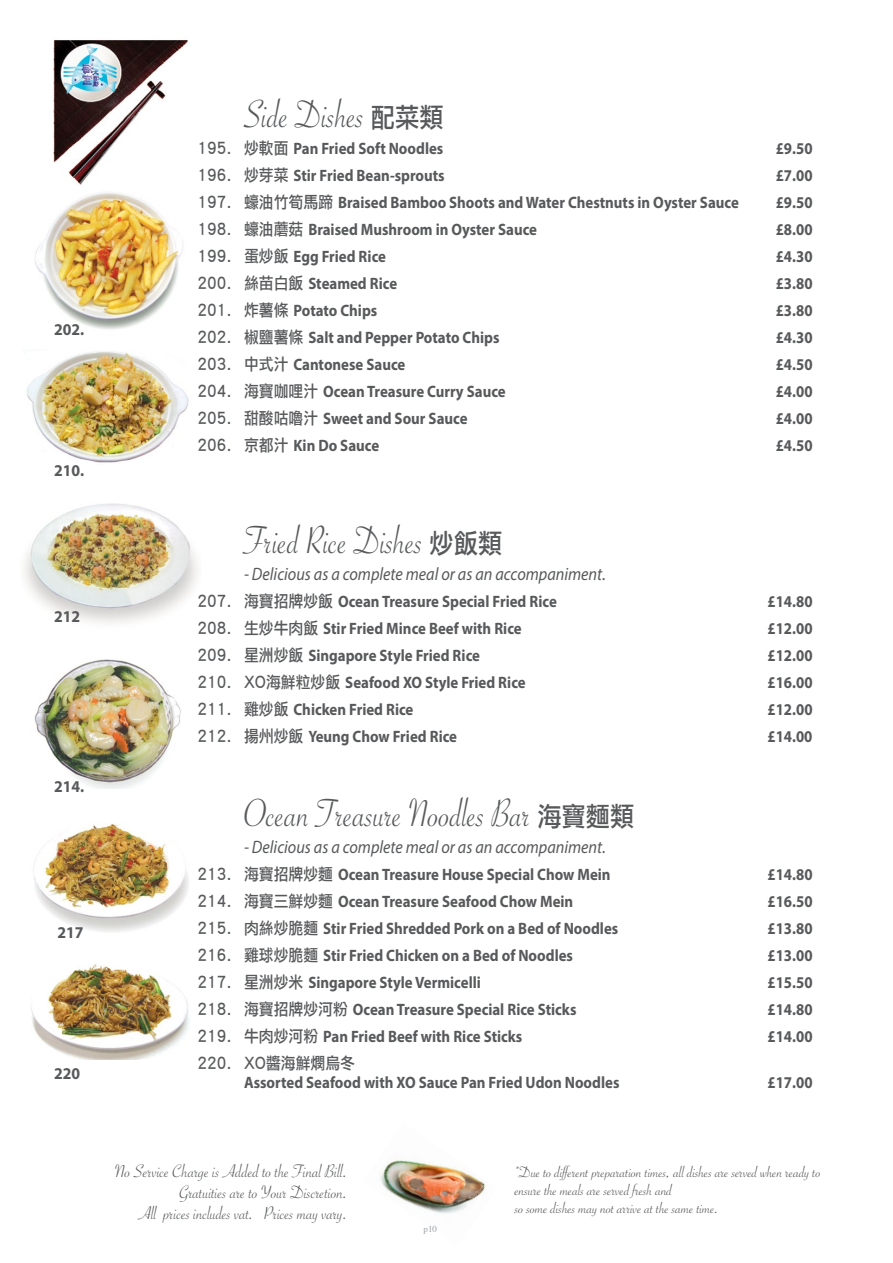
<style>
.page{position:relative;width:893px;height:1263px;background:#fff}
.page>*{position:absolute;margin:0;border:0;box-sizing:border-box;transform-origin:0 0}
.t1{font:42px "Savoye Let Plain";color:#58595b;scale:.9 1}
.t2{font:19.5px/21px "Savoye Let Plain";color:#58595b;text-align:right}
.t3{font:italic 18px "Myriad Pro";color:#58595b;scale:.9 1}
.t4{font:700 16.5px "Myriad Pro";color:#58595b;scale:.9 1}
.t5{font:16.5px/18px "Savoye Let Plain";color:#565659;scale:1.05 1}
.t6{font:700 16.5px "Myriad Pro";color:#58595b;scale:.95 1}
.t7{font:16.5px "Li Hei Pro";color:#58595b;scale:.9 1}
.t8{font:9px "Times";color:#9fa1a4}
.s1{font-family:"Li Hei Pro";font-size:27px}
.s2{font-family:"Li Hei Pro";font-weight:400}
</style>
<div class="page">
<img style="left:53px;top:40px;width:135px;height:145px">
<img style="left:380px;top:1160px;width:105px;height:54px">
<img style="left:24px;top:503px;width:174px;height:120px">
<img style="left:33px;top:823px;width:156px;height:109px">
<img style="left:31px;top:963px;width:158px;height:97px">
<img style="left:34px;top:659px;width:147px;height:129px">
<img style="left:34px;top:192px;width:149px;height:138px">
<img style="left:27px;top:351px;width:162px;height:112px">
<p class="t6" style="left:54px;top:319px;width:33px">202.</p>
<p class="t6" style="left:54px;top:460px;width:33px">210.</p>
<p class="t6" style="left:54px;top:605px;width:29px">212</p>
<p class="t6" style="left:54px;top:776px;width:33px">214.</p>
<p class="t6" style="left:58px;top:921px;width:29px">217</p>
<p class="t6" style="left:54px;top:1063px;width:29px">220</p>
<h1 class="t1" style="left:244px;top:87px;width:223px">Side Dishes <span class="s1">配菜類</span></h1>
<p class="t4" style="left:198px;top:138px;width:275px"><span class="s2">195. 炒軟面</span> Pan Fried Soft Noodles</p>
<p class="t4" style="left:776px;top:138px;width:42px">£9.50</p>
<p class="t4" style="left:198px;top:165px;width:276px"><span class="s2">196. 炒芽菜</span> Stir Fried Bean-sprouts</p>
<p class="t4" style="left:776px;top:165px;width:42px">£7.00</p>
<p class="t4" style="left:198px;top:192px;width:603px"><span class="s2">197. 蠔油竹筍馬蹄</span> Braised Bamboo Shoots and Water Chestnuts in Oyster Sauce</p>
<p class="t4" style="left:776px;top:192px;width:42px">£9.50</p>
<p class="t4" style="left:198px;top:219px;width:379px"><span class="s2">198. 蠔油蘑菇</span> Braised Mushroom in Oyster Sauce</p>
<p class="t4" style="left:776px;top:219px;width:42px">£8.00</p>
<p class="t4" style="left:198px;top:246px;width:211px"><span class="s2">199. 蛋炒飯</span> Egg Fried Rice</p>
<p class="t4" style="left:776px;top:246px;width:42px">£4.30</p>
<p class="t4" style="left:198px;top:273px;width:223px"><span class="s2">200. 絲苗白飯</span> Steamed Rice</p>
<p class="t4" style="left:776px;top:273px;width:42px">£3.80</p>
<p class="t4" style="left:198px;top:300px;width:201px"><span class="s2">201. 炸薯條</span> Potato Chips</p>
<p class="t4" style="left:776px;top:300px;width:42px">£3.80</p>
<p class="t4" style="left:198px;top:327px;width:337px"><span class="s2">202. 椒鹽薯條</span> Salt and Pepper Potato Chips</p>
<p class="t4" style="left:776px;top:327px;width:42px">£4.30</p>
<p class="t4" style="left:198px;top:354px;width:233px"><span class="s2">203. 中式汁</span> Cantonese Sauce</p>
<p class="t4" style="left:776px;top:354px;width:42px">£4.50</p>
<p class="t4" style="left:198px;top:381px;width:344px"><span class="s2">204. 海寶咖哩汁</span> Ocean Treasure Curry Sauce</p>
<p class="t4" style="left:776px;top:381px;width:42px">£4.00</p>
<p class="t4" style="left:198px;top:408px;width:302px"><span class="s2">205. 甜酸咕嚕汁</span> Sweet and Sour Sauce</p>
<p class="t4" style="left:776px;top:408px;width:42px">£4.00</p>
<p class="t4" style="left:198px;top:435px;width:203px"><span class="s2">206. 京都汁</span> Kin Do Sauce</p>
<p class="t4" style="left:776px;top:435px;width:42px">£4.50</p>
<h1 class="t1" style="left:244px;top:513px;width:289px">Fried Rice Dishes <span class="s1">炒飯類</span></h1>
<p class="t3" style="left:244px;top:563px;width:403px">- Delicious as a complete meal or as an accompaniment.</p>
<p class="t4" style="left:197px;top:591px;width:401px"><span class="s2">207. 海寶招牌炒飯</span> Ocean Treasure Special Fried Rice</p>
<p class="t4" style="left:767px;top:591px;width:52px">£14.80</p>
<p class="t4" style="left:197px;top:618px;width:362px"><span class="s2">208. 生炒牛肉飯</span> Stir Fried Mince Beef with Rice</p>
<p class="t4" style="left:767px;top:618px;width:52px">£12.00</p>
<p class="t4" style="left:197px;top:645px;width:315px"><span class="s2">209. 星洲炒飯</span> Singapore Style Fried Rice</p>
<p class="t4" style="left:767px;top:645px;width:52px">£12.00</p>
<p class="t4" style="left:197px;top:672px;width:366px"><span class="s2">210. XO海鮮粒炒飯</span> Seafood XO Style Fried Rice</p>
<p class="t4" style="left:767px;top:672px;width:52px">£16.00</p>
<p class="t4" style="left:197px;top:699px;width:241px"><span class="s2">211. 雞炒飯</span> Chicken Fried Rice</p>
<p class="t4" style="left:767px;top:699px;width:52px">£12.00</p>
<p class="t4" style="left:197px;top:726px;width:290px"><span class="s2">212. 揚州炒飯</span> Yeung Chow Fried Rice</p>
<p class="t4" style="left:767px;top:726px;width:52px">£14.00</p>
<h1 class="t1" style="left:244px;top:786px;width:435px">Ocean Treasure Noodles Bar <span class="s1">海寶麵類</span></h1>
<p class="t3" style="left:244px;top:836px;width:403px">- Delicious as a complete meal or as an accompaniment.</p>
<p class="t4" style="left:197px;top:864px;width:461px"><span class="s2">213. 海寶招牌炒麵</span> Ocean Treasure House Special Chow Mein</p>
<p class="t4" style="left:767px;top:864px;width:52px">£14.80</p>
<p class="t4" style="left:197px;top:891px;width:419px"><span class="s2">214. 海寶三鮮炒麵</span> Ocean Treasure Seafood Chow Mein</p>
<p class="t4" style="left:767px;top:891px;width:52px">£16.50</p>
<p class="t4" style="left:197px;top:918px;width:469px"><span class="s2">215. 肉絲炒脆麵</span> Stir Fried Shredded Pork on a Bed of Noodles</p>
<p class="t4" style="left:767px;top:918px;width:52px">£13.80</p>
<p class="t4" style="left:197px;top:945px;width:419px"><span class="s2">216. 雞球炒脆麵</span> Stir Fried Chicken on a Bed of Noodles</p>
<p class="t4" style="left:767px;top:945px;width:52px">£13.00</p>
<p class="t4" style="left:197px;top:972px;width:316px"><span class="s2">217. 星洲炒米</span> Singapore Style Vermicelli</p>
<p class="t4" style="left:767px;top:972px;width:52px">£15.50</p>
<p class="t4" style="left:197px;top:999px;width:423px"><span class="s2">218. 海寶招牌炒河粉</span> Ocean Treasure Special Rice Sticks</p>
<p class="t4" style="left:767px;top:999px;width:52px">£14.80</p>
<p class="t4" style="left:197px;top:1026px;width:362px"><span class="s2">219. 牛肉炒河粉</span> Pan Fried Beef with Rice Sticks</p>
<p class="t4" style="left:767px;top:1026px;width:52px">£14.00</p>
<p class="t7" style="left:197px;top:1055px;width:177px">220. XO醬海鮮燘烏冬</p>
<p class="t4" style="left:244px;top:1071px;width:419px">Assorted Seafood with XO Sauce Pan Fried Udon Noodles</p>
<p class="t4" style="left:767px;top:1071px;width:52px">£17.00</p>
<p class="t2" style="left:115px;top:1160px;width:234px">No Service Charge is Added to the Final Bill.<br>Gratuities are to Your Discretion.<br>All prices includes vat. Prices may vary.</p>
<p class="t8" style="left:424px;top:1220px;width:15px">p10</p>
<p class="t5" style="left:515px;top:1163px;width:293px">*Due to different preparation times, all dishes are served when ready to ensure the meals are served fresh and<br>so some dishes may not arrive at the same time.</p>
</div>
